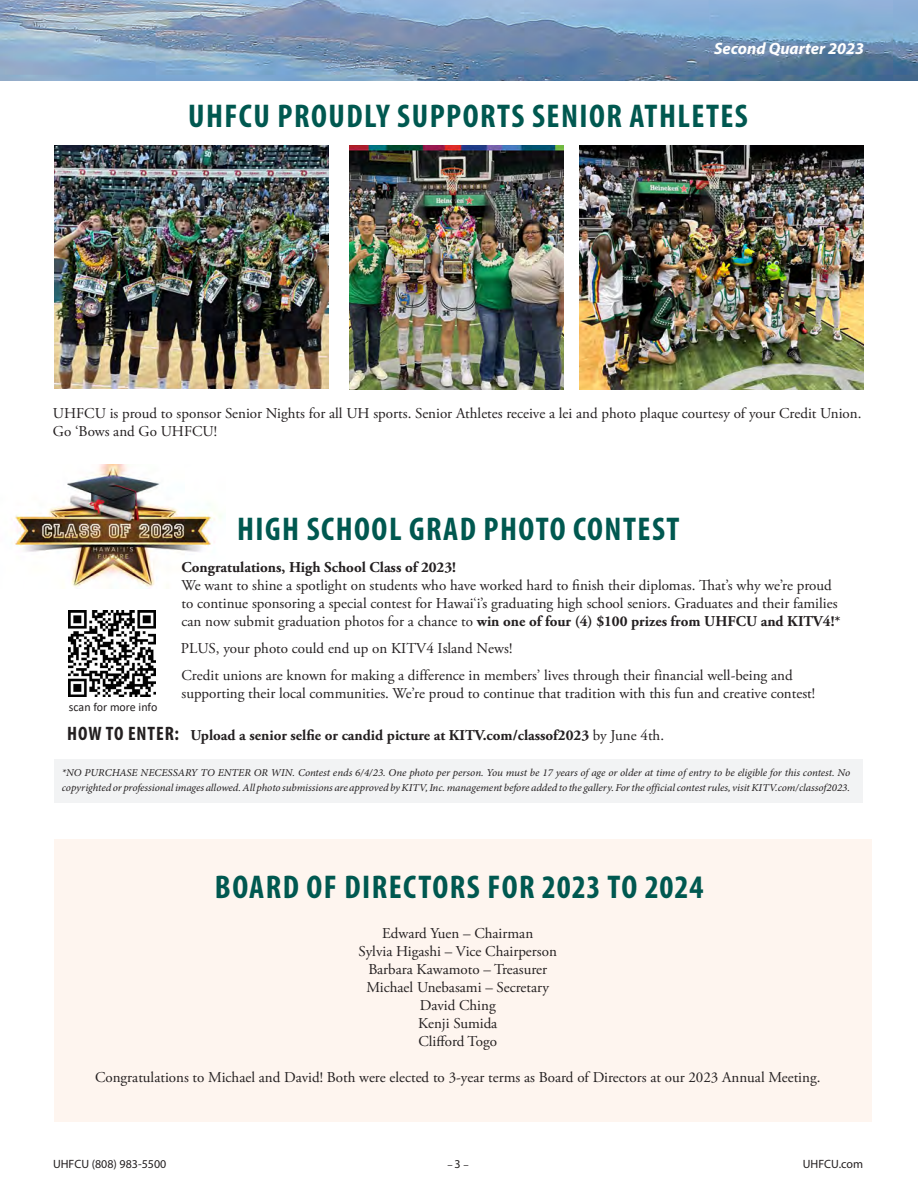
<style>
.page{position:relative;width:918px;height:1188px;background:#fff}
.page>*{position:absolute;margin:0;border:0;box-sizing:border-box;transform-origin:0 0}
.t1{font:700 condensed 33px "Myriad Pro";letter-spacing:.045em;color:#005850}
.t2{font:italic 700 16.5px "Myriad Pro";color:#fff}
.t3{font:15px/18px "Adobe Garamond Pro";color:#231f20}
.t4{font:700 15px "Adobe Garamond Pro";color:#231f20}
.t5{font:12px "Myriad Pro";color:#231f20}
.t6{font:12px "Calibri";color:#231f20}
.t7{font:italic 10.5px/15px "Minion Pro";letter-spacing:-.005em;color:#231f20;scale:1.05 1}
.t8{font:10.5px "Myriad Pro";color:#231f20}
.s1{font-weight:700}
.s2{font-family:"Myriad Pro";font-stretch:condensed;font-size:19.5px}
.s3{font-weight:400}
.s4{font-size:12px}
</style>
<div class="page">
<img style="left:0;top:0;width:918px;height:81px">
<div style="left:54px;top:839px;width:817px;height:283px;background:#fef5ef"></div>
<div style="left:54px;top:759px;width:809px;height:44px;background:#f2f3f4"></div>
<img style="left:11px;top:464px;width:210px;height:124px">
<img style="left:69px;top:611px;width:86px;height:86px">
<img style="left:579px;top:146px;width:285px;height:243px">
<img style="left:54px;top:146px;width:274px;height:243px">
<img style="left:349px;top:146px;width:215px;height:243px">
<p class="t2" style="left:714px;top:38px;width:151px">Second Quarter 2023</p>
<h1 class="t1" style="left:188px;top:97px;width:561px">UHFCU PROUDLY SUPPORTS SENIOR ATHLETES</h1>
<p class="t3" style="left:53px;top:405px;width:810px">UHFCU is proud to sponsor Senior Nights for all UH sports. Senior Athletes receive a lei and photo plaque courtesy of your Credit Union.<br>Go ‘Bows and Go UHFCU!</p>
<h1 class="t1" style="left:237px;top:511px;width:444px">HIGH SCHOOL GRAD PHOTO CONTEST</h1>
<p class="t6" style="left:69px;top:699px;width:90px">scan for more info</p>
<p class="t4" style="left:182px;top:559px;width:276px">Congratulations, High School Class of 2023!</p>
<p class="t3" style="left:182px;top:576px;width:661px">We want to shine a spotlight on students who have worked hard to finish their diplomas. That’s why we’re proud to continue sponsoring a special contest for Hawai‘i’s graduating high school seniors. Graduates and their families can now submit graduation photos for a chance to <span class="s1">win one of four (4) $100 prizes from UHFCU and KITV4!*</span></p>
<p class="t3" style="left:181px;top:636px;width:613px;line-height:26.2px">PLUS, your photo could end up on KITV4 Island News!<br>Credit unions are known for making a difference in members’ lives through their financial well-being and</p>
<p class="t3" style="left:182px;top:684px;width:635px">supporting their local communities. We’re proud to continue that tradition with this fun and creative contest!</p>
<p class="t4" style="left:67px;top:726px;width:598px"><span class="s2">HOW TO ENTER:</span> Upload a senior selfie or candid picture at KITV.com/classof2023 <span class="s3">by June 4th.</span></p>
<p class="t7" style="left:62px;top:765px;width:752px">*NO PURCHASE NECESSARY TO ENTER OR WIN. Contest ends 6/4/23. One photo per person. You must be 17 years of age or older at time of entry to be eligible for this contest. No copyrighted or professional images allowed. All photo submissions are approved by KITV, Inc. management before added to the gallery. For the official contest rules, visit KITV.com/classof2023.</p>
<h1 class="t1" style="left:215px;top:869px;width:490px">BOARD OF DIRECTORS FOR 2023 TO 2024</h1>
<p class="t3" style="left:359px;top:925px;width:200px;text-align:center">Edward Yuen – Chairman<br>Sylvia Higashi – Vice Chairperson<br>Barbara Kawamoto – Treasurer<br>Michael Unebasami – Secretary<br>David Ching<br>Kenji Sumida<br>Clifford Togo</p>
<p class="t3" style="left:95px;top:1069px;width:727px">Congratulations to Michael and David! Both were elected to 3-year terms as Board of Directors at our 2023 Annual Meeting.</p>
<p class="t5" style="left:53px;top:1157px;width:115px">UHFCU (808) 983-5500</p>
<p class="t8" style="left:448px;top:1158px;width:23px">– <span class="s4">3</span> –</p>
<p class="t5" style="left:803px;top:1157px;width:62px">UHFCU.com</p>
</div>
